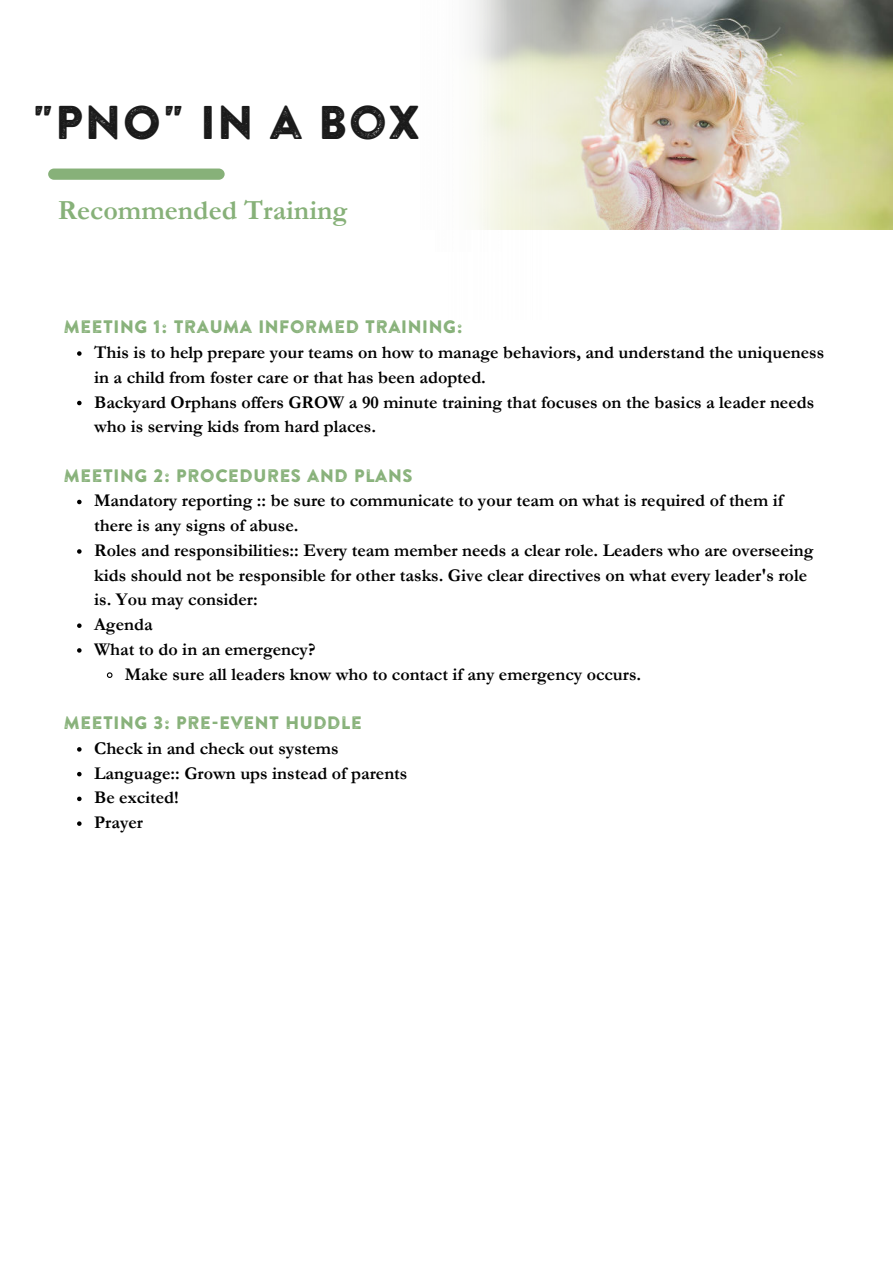
<style>
.page{position:relative;width:893px;height:1264px;background:#fff}
.page>*{position:absolute;margin:0;border:0;box-sizing:border-box;transform-origin:0 0}
.t1{font:47.25px "Brandon Printed One";color:#1a1a1a}
.t2{font:700 27.9px "Garamond";color:#87b179}
.t3{font:700 18px/24.8px "Garamond";color:#000}
.t4{font:18px "Brandon Printed One";color:#87b179}
</style>
<div class="page">
<img style="left:708px;top:0;width:184px;height:229px">
<img style="left:507px;top:0;width:201px;height:230px">
<div style="left:48px;top:168px;width:177px;height:12px;background:#87b179;border-radius:6px"></div>
<svg style="left:77px;top:351px;width:5px;height:5px"></svg>
<svg style="left:77px;top:401px;width:5px;height:4px"></svg>
<svg style="left:77px;top:499px;width:5px;height:5px"></svg>
<svg style="left:77px;top:549px;width:5px;height:4px"></svg>
<svg style="left:77px;top:623px;width:5px;height:5px"></svg>
<svg style="left:77px;top:648px;width:5px;height:4px"></svg>
<svg style="left:106px;top:672px;width:7px;height:6px"></svg>
<svg style="left:77px;top:747px;width:5px;height:4px"></svg>
<svg style="left:77px;top:772px;width:5px;height:4px"></svg>
<svg style="left:77px;top:796px;width:5px;height:5px"></svg>
<svg style="left:77px;top:821px;width:5px;height:4px"></svg>
<h1 class="t1" style="left:31px;top:93px;width:390px">"PNO" IN A BOX</h1>
<h2 class="t2" style="left:58px;top:191px;width:291px">Recommended Training</h2>
<p class="t4" style="left:64px;top:315px;width:401px">MEETING 1: TRAUMA INFORMED TRAINING:</p>
<p class="t3" style="left:94px;top:340px;width:731px">This is to help prepare your teams on how to manage behaviors, and understand the uniqueness in a child from foster care or that has been adopted.<br>Backyard Orphans offers GROW a 90 minute training that focuses on the basics a leader needs who is serving kids from hard places.</p>
<p class="t4" style="left:64px;top:464px;width:351px">MEETING 2: PROCEDURES AND PLANS</p>
<p class="t3" style="left:94px;top:488px;width:690px">Mandatory reporting :: be sure to communicate to your team on what is required of them if</p>
<p class="t3" style="left:94px;top:513px;width:206px">there is any signs of abuse.</p>
<p class="t3" style="left:94px;top:538px;width:720px">Roles and responsibilities:: Every team member needs a clear role. Leaders who are overseeing</p>
<p class="t3" style="left:94px;top:562px;width:714px">kids should not be responsible for other tasks. Give clear directives on what every leader's role</p>
<p class="t3" style="left:94px;top:587px;width:165px">is. You may consider:</p>
<p class="t3" style="left:94px;top:612px;width:60px">Agenda</p>
<p class="t3" style="left:94px;top:637px;width:223px">What to do in an emergency?</p>
<p class="t3" style="left:125px;top:661px;width:518px">Make sure all leaders know who to contact if any emergency occurs.</p>
<p class="t4" style="left:64px;top:711px;width:300px">MEETING 3: PRE-EVENT HUDDLE</p>
<p class="t3" style="left:94px;top:736px;width:315px">Check in and check out systems<br>Language:: Grown ups instead of parents<br>Be excited!<br>Prayer</p>
</div>
